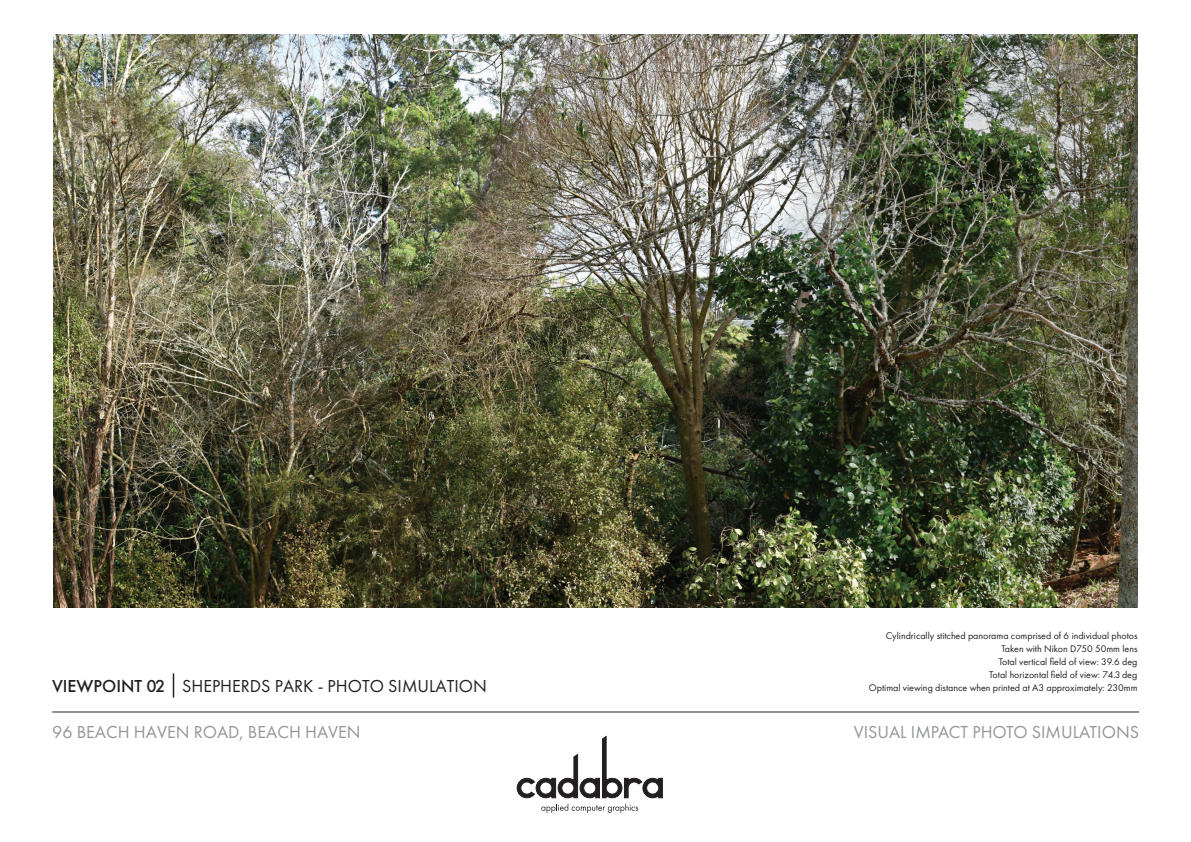
<style>
.page{position:relative;width:1191px;height:842px;background:#fff}
.page>*{position:absolute;margin:0;border:0;box-sizing:border-box;transform-origin:0 0}
.t1{font:18px "Futura PT";color:#939598}
.t2{font:18px "Futura PT";color:#231f20}
.t3{font:10px/13px "Futura PT";color:#231f20;text-align:right}
.s1{font-weight:500}
</style>
<div class="page">
<hr style="left:52px;top:712px;width:1087px;height:1px;background:#231f20">
<svg style="left:517px;top:736px;width:145px;height:62px"></svg>
<svg style="left:541px;top:804px;width:97px;height:9px"></svg>
<svg style="left:173px;top:673px;width:1px;height:24px"></svg>
<img style="left:54px;top:34px;width:1083px;height:573px">
<h1 class="t2" style="left:52px;top:675px;width:436px"><span class="s1">VIEWPOINT 02</span> SHEPHERDS PARK - PHOTO SIMULATION</h1>
<p class="t3" style="left:869px;top:629px;width:270px">Cylindrically stitched panorama comprised of 6 individual photos Taken with Nikon D750 50mm lens<br>Total vertical field of view: 39.6 deg<br>Total horizontal field of view: 7 4 .3 deg<br>Optimal viewing distance when printed at A3 approximately: 230mm</p>
<h1 class="t1" style="left:52px;top:721px;width:310px">96 BEACH HAVEN ROAD, BEACH HAVEN</h1>
<h1 class="t1" style="left:853px;top:721px;width:287px">VISUAL IMPACT PHOTO SIMULATIONS</h1>
</div>
